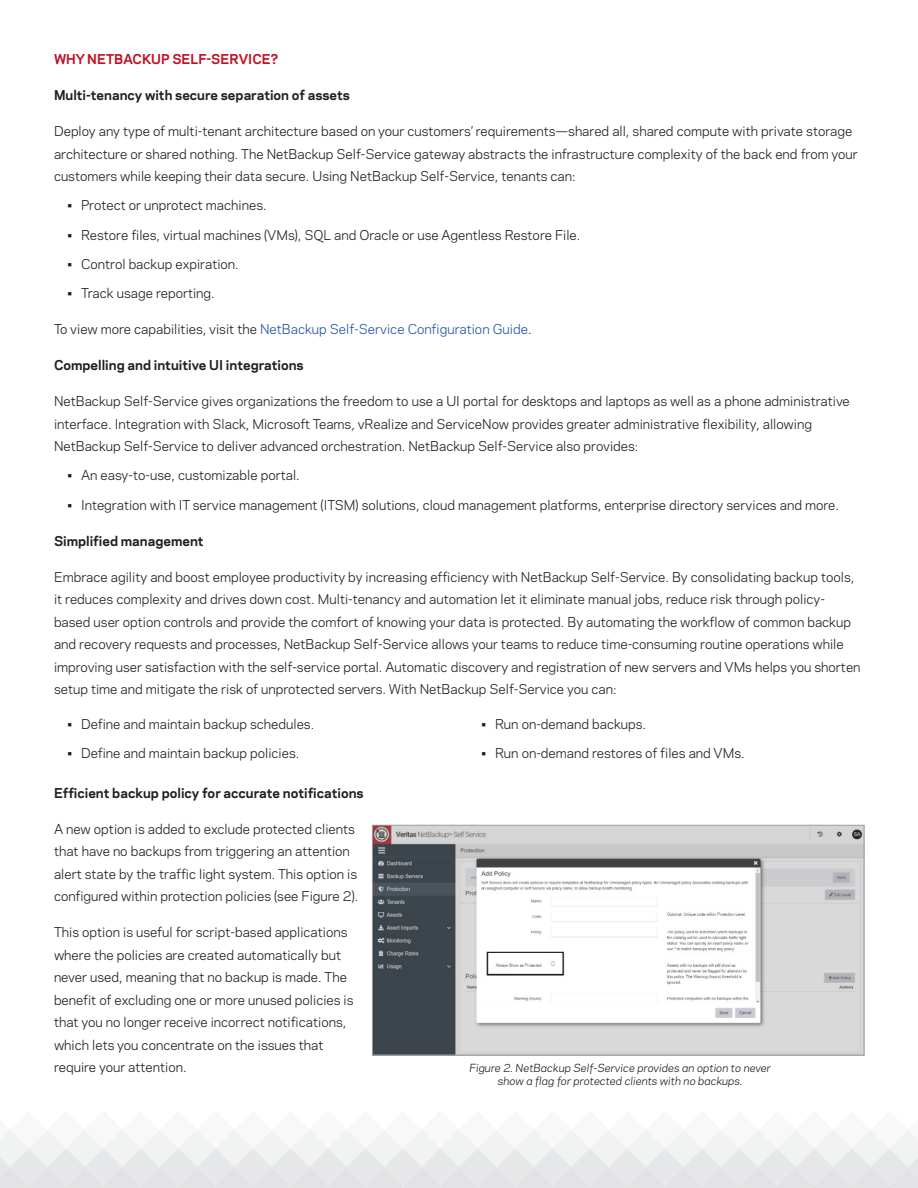
<style>
.page{position:relative;width:918px;height:1188px;background:#fff}
.page>*{position:absolute;margin:0;border:0;box-sizing:border-box;transform-origin:0 0}
.Body_Copy{font:12.75px/22.5px "Polaris";color:#231f20}
.Paragraph_Subtitle{font:700 12.75px "Polaris";color:#231f20}
.Body_Copy-2{font:12.75px "Polaris";color:#2056a6}
.Paragraph_Title{font:700 12.75px "Polaris";color:#c01125}
.t1{font:italic 10.5px/12.6px "Polaris";color:#231f20;text-align:center}
.s1{color:#231f20}
</style>
<div class="page">
<svg style="left:0;top:1130px;width:918px;height:58px"></svg>
<img style="left:374px;top:827px;width:488px;height:226px">
<div style="left:372px;top:825px;width:492px;height:230px;border:1px solid #9d9fa2"></div>
<p class="Paragraph_Title" style="left:54px;top:50px;width:226px">WHY NETBACKUP SELF-SERVICE?</p>
<p class="Paragraph_Subtitle" style="left:54px;top:86px;width:297px">Multi-tenancy with secure separation of assets</p>
<p class="Body_Copy" style="left:54px;top:119px;width:805px">Deploy any type of multi-tenant architecture based on your customers’ requirements—shared all, shared compute with private storage architecture or shared nothing. The NetBackup Self-Service gateway abstracts the infrastructure complexity of the back end from your customers while keeping their data secure. Using NetBackup Self-Service, tenants can:</p>
<p class="Body_Copy" style="left:68px;top:194px;width:201px">• Protect or unprotect machines.</p>
<p class="Body_Copy" style="left:68px;top:223px;width:514px">• Restore files, virtual machines (VMs), SQL and Oracle or use Agentless Restore File.</p>
<p class="Body_Copy" style="left:68px;top:252px;width:173px">• Control backup expiration.</p>
<p class="Body_Copy" style="left:68px;top:281px;width:149px">• Track usage reporting.</p>
<p class="Body_Copy-2" style="left:54px;top:320px;width:479px"><span class="s1">To view more capabilities, visit the</span> NetBackup Self-Service Configuration Guide<span class="s1">.</span></p>
<p class="Paragraph_Subtitle" style="left:54px;top:356px;width:251px">Compelling and intuitive UI integrations</p>
<p class="Body_Copy" style="left:54px;top:389px;width:797px">NetBackup Self-Service gives organizations the freedom to use a UI portal for desktops and laptops as well as a phone administrative interface. Integration with Slack, Microsoft Teams, vRealize and ServiceNow provides greater administrative flexibility, allowing<br>NetBackup Self-Service to deliver advanced orchestration. NetBackup Self-Service also provides:</p>
<p class="Body_Copy" style="left:68px;top:464px;width:234px">• An easy-to-use, customizable portal.</p>
<p class="Body_Copy" style="left:68px;top:493px;width:773px">• Integration with IT service management (ITSM) solutions, cloud management platforms, enterprise directory services and more.</p>
<p class="Paragraph_Subtitle" style="left:54px;top:531px;width:151px">Simplified management</p>
<p class="Body_Copy" style="left:54px;top:565px;width:808px">Embrace agility and boost employee productivity by increasing efficiency with NetBackup Self-Service. By consolidating backup tools, it reduces complexity and drives down cost. Multi-tenancy and automation let it eliminate manual jobs, reduce risk through policy&shy;based user option controls and provide the comfort of knowing your data is protected. By automating the workflow of common backup and recovery requests and processes, NetBackup Self-Service allows your teams to reduce time-consuming routine operations while improving user satisfaction with the self-service portal. Automatic discovery and registration of new servers and VMs helps you shorten setup time and mitigate the risk of unprotected servers. With NetBackup Self-Service you can:</p>
<p class="Body_Copy" style="left:68px;top:712px;width:248px">• Define and maintain backup schedules.</p>
<p class="Body_Copy" style="left:68px;top:741px;width:233px">• Define and maintain backup policies.</p>
<p class="Paragraph_Subtitle" style="left:54px;top:783px;width:311px">Efficient backup policy for accurate notifications</p>
<p class="Body_Copy" style="left:54px;top:817px;width:306px">A new option is added to exclude protected clients that have no backups from triggering an attention alert state by the traffic light system. This option is configured within protection policies (see Figure 2).</p>
<p class="Body_Copy" style="left:54px;top:920px;width:301px">This option is useful for script-based applications where the policies are created automatically but never used, meaning that no backup is made. The benefit of excluding one or more unused policies is that you no longer receive incorrect notifications, which lets you concentrate on the issues that require your attention.</p>
<p class="Body_Copy" style="left:482px;top:712px;width:166px">• Run on-demand backups.</p>
<p class="Body_Copy" style="left:482px;top:741px;width:265px">• Run on-demand restores of files and VMs.</p>
<p class="t1" style="left:469px;top:1061px;width:303px">Figure 2. NetBackup Self-Service provides an option to never show a flag for protected clients with no backups.</p>
</div>
